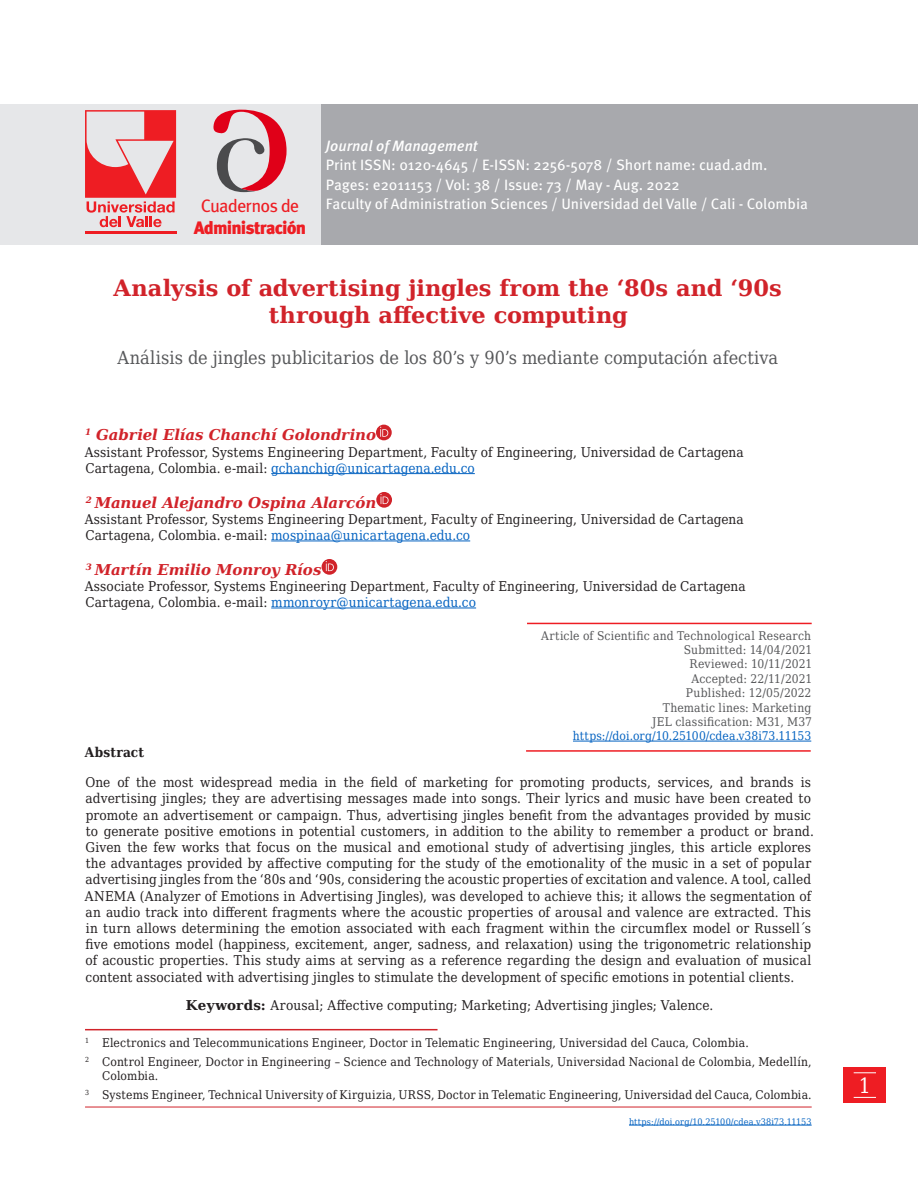
<style>
.page{position:relative;width:918px;height:1188px;background:#fff}
.page>*{position:absolute;margin:0;border:0;box-sizing:border-box;transform-origin:0 0}
.titulos-traducciones{font:700 22.5px/27px "DejaVu Serif";color:#d1232a;text-align:center}
.t1{font:21px "DejaVu Serif Condensed";color:#fff}
.titulos-traducciones-2{font:18px "DejaVu Serif Condensed";color:#57585a}
.t2{font:900 18px "Meta Pro";letter-spacing:-.05em;color:#ee1d23}
.t3{font:18px "Meta Pro";letter-spacing:-.05em;color:#ee1d23}
.t4{font:15px "Meta Pro";color:#fff}
.autor{font:italic 700 15px "DejaVu Serif";letter-spacing:-.01em;color:#d1232a}
.t5{font:italic 500 15px "Meta Pro";color:#fff}
.resumenes{font:13.5px/16.2px "DejaVu Serif Condensed";letter-spacing:.01em;color:#231f20}
.info-autor{font:13.5px/16.2px "DejaVu Serif Condensed";letter-spacing:.005em;color:#231f20}
.fechas{font:700 13.5px "DejaVu Serif Condensed";letter-spacing:.015em;color:#231f20}
.pie-de-pagina_-_SIN{font:12px/14.4px "DejaVu Serif Condensed";letter-spacing:.015em;color:#231f20}
.fechas-2{font:12px "DejaVu Serif Condensed";letter-spacing:.01em;color:#57585a}
.pie-de-pagina{font:12px "DejaVu Serif Condensed";letter-spacing:.015em;color:#231f20}
.fechas-3{font:12px "DejaVu Serif Condensed";color:#0563c1}
.fechas-4{font:9px "DejaVu Serif Condensed";letter-spacing:.01em;color:#0563c1}
.s1{color:#0563c1}
.s2{font-family:"DejaVu Serif";font-weight:700}
</style>
<div class="page">
<div style="left:844px;top:1067px;width:42px;height:36px;background:#ee1d23"></div>
<svg style="left:854px;top:1072px;width:22px;height:1px"></svg>
<svg style="left:854px;top:1097px;width:22px;height:1px"></svg>
<hr style="left:85px;top:1107px;width:727px;height:1px;background:#d1232a">
<hr style="left:629px;top:1125px;width:183px;height:1px;background:#0563c1">
<hr style="left:271px;top:473px;width:204px;height:1px;background:#0563c1">
<hr style="left:271px;top:541px;width:199px;height:1px;background:#0563c1">
<hr style="left:271px;top:608px;width:205px;height:1px;background:#0563c1">
<hr style="left:573px;top:741px;width:238px;height:1px;background:#0563c1">
<svg style="left:376px;top:425px;width:16px;height:15px"></svg>
<svg style="left:380px;top:427px;width:8px;height:10px"></svg>
<svg style="left:376px;top:492px;width:16px;height:16px"></svg>
<svg style="left:380px;top:494px;width:9px;height:10px"></svg>
<svg style="left:322px;top:559px;width:15px;height:16px"></svg>
<svg style="left:326px;top:561px;width:8px;height:10px"></svg>
<hr style="left:85px;top:1029px;width:353px;height:1px;background:#d1232a">
<hr style="left:527px;top:623px;width:285px;height:1px;background:#ee1d23">
<hr style="left:526px;top:750px;width:285px;height:2px;background:#ee1d23">
<div style="left:320px;top:104px;width:598px;height:141px;background:#a8a9ad"></div>
<div style="left:0;top:104px;width:320px;height:141px;background:#e6e7e9"></div>
<hr style="left:85px;top:231px;width:91px;height:3px;background:#ee1d23">
<svg style="left:85px;top:110px;width:91px;height:117px"></svg>
<svg style="left:213px;top:110px;width:74px;height:82px"></svg>
<p class="t3" style="left:201px;top:195px;width:100px">Cuadernos de</p>
<p class="t2" style="left:194px;top:216px;width:114px">Administración</p>
<p class="t5" style="left:326px;top:136px;width:153px">Journal of Management</p>
<p class="t4" style="left:326px;top:156px;width:443px">Print ISSN: 0120-4645 / E-ISSN: 2256-5078 / Short name: cuad.adm.</p>
<p class="t4" style="left:326px;top:175px;width:355px">Pages: e2011153 / Vol: 38 / Issue: 73 / May - Aug. 2022</p>
<p class="t4" style="left:326px;top:195px;width:483px">Faculty of Administration Sciences / Universidad del Valle / Cali - Colombia</p>
<p class="titulos-traducciones" style="left:113px;top:274px;width:670px">Analysis of advertising jingles from the ‘80s and ‘90s through affective computing</p>
<p class="titulos-traducciones-2" style="left:118px;top:344px;width:662px">Análisis de jingles publicitarios de los 80’s y 90’s mediante computación afectiva</p>
<p class="autor" style="left:85px;top:423px;width:292px"><sup>1</sup> Gabriel Elías Chanchí Golondrino</p>
<p class="info-autor" style="left:85px;top:443px;width:661px">Assistant Professor, Systems Engineering Department, Faculty of Engineering, Universidad de Cartagena<br>Cartagena, Colombia. e-mail: <span class="s1">gchanchig@unicartagena.edu.co</span></p>
<p class="autor" style="left:86px;top:491px;width:292px"><sup>2</sup> Manuel Alejandro Ospina Alarcón</p>
<p class="info-autor" style="left:85px;top:511px;width:661px">Assistant Professor, Systems Engineering Department, Faculty of Engineering, Universidad de Cartagena<br>Cartagena, Colombia. e-mail: <span class="s1">mospinaa@unicartagena.edu.co</span></p>
<p class="autor" style="left:86px;top:558px;width:237px"><sup>3</sup> Martín Emilio Monroy Ríos</p>
<p class="info-autor" style="left:85px;top:578px;width:663px">Associate Professor, Systems Engineering Department, Faculty of Engineering, Universidad de Cartagena<br>Cartagena, Colombia. e-mail: <span class="s1">mmonroyr@unicartagena.edu.co</span></p>
<p class="fechas-2" style="left:541px;top:626px;width:271px">Article of Scientific and Technological Research</p>
<p class="fechas-2" style="left:684px;top:641px;width:130px">Submitted: 14/04/2021</p>
<p class="fechas-2" style="left:690px;top:655px;width:124px">Reviewed: 10/11/2021</p>
<p class="fechas-2" style="left:691px;top:669px;width:122px">Accepted: 22/11/2021</p>
<p class="fechas-2" style="left:686px;top:684px;width:127px">Published: 12/05/2022</p>
<p class="fechas-2" style="left:663px;top:698px;width:150px">Thematic lines: Marketing</p>
<p class="fechas-2" style="left:652px;top:713px;width:161px">JEL classification: M31, M37</p>
<p class="fechas-3" style="left:573px;top:727px;width:240px">https://doi.org/10.25100/cdea.v38i73.11153</p>
<p class="fechas" style="left:85px;top:741px;width:61px">Abstract</p>
<p class="resumenes" style="left:85px;top:774px;width:731px">One of the most widespread media in the field of marketing for promoting products, services, and brands is advertising jingles; they are advertising messages made into songs. Their lyrics and music have been created to promote an advertisement or campaign. Thus, advertising jingles benefit from the advantages provided by music to generate positive emotions in potential customers, in addition to the ability to remember a product or brand.<br>Given the few works that focus on the musical and emotional study of advertising jingles, this article explores the advantages provided by affective computing for the study of the emotionality of the music in a set of popular advertising jingles from the ‘80s and ‘90s, considering the acoustic properties of excitation and valence. A tool, called ANEMA (Analyzer of Emotions in Advertising Jingles), was developed to achieve this; it allows the segmentation of an audio track into different fragments where the acoustic properties of arousal and valence are extracted. This in turn allows determining the emotion associated with each fragment within the circumflex model or Russell´s five emotions model (happiness, excitement, anger, sadness, and relaxation) using the trigonometric relationship of acoustic properties. This study aims at serving as a reference regarding the design and evaluation of musical content associated with advertising jingles to stimulate the development of specific emotions in potential clients.</p>
<p class="resumenes" style="left:186px;top:997px;width:529px"><span class="s2">Keywords:</span> Arousal; Affective computing; Marketing; Advertising jingles; Valence.</p>
<p class="pie-de-pagina" style="left:85px;top:1034px;width:665px"><sup>1</sup> Electronics and Telecommunications Engineer, Doctor in Telematic Engineering, Universidad del Cauca, Colombia.</p>
<p class="pie-de-pagina_-_SIN" style="left:102px;top:1054px;width:711px;text-indent:-17px"><sup>2</sup> Control Engineer, Doctor in Engineering – Science and Technology of Materials, Universidad Nacional de Colombia, Medellín,<br>Colombia.</p>
<p class="pie-de-pagina_-_SIN" style="left:85px;top:1087px;width:728px"><sup>3</sup> Systems Engineer, Technical University of Kirguizia, URSS, Doctor in Telematic Engineering, Universidad del Cauca, Colombia.</p>
<p class="fechas-4" style="left:629px;top:1115px;width:184px">https://doi.org/10.25100/cdea.v38i73.11153</p>
<p class="t1" style="left:859px;top:1069px;width:14px">1</p>
</div>
